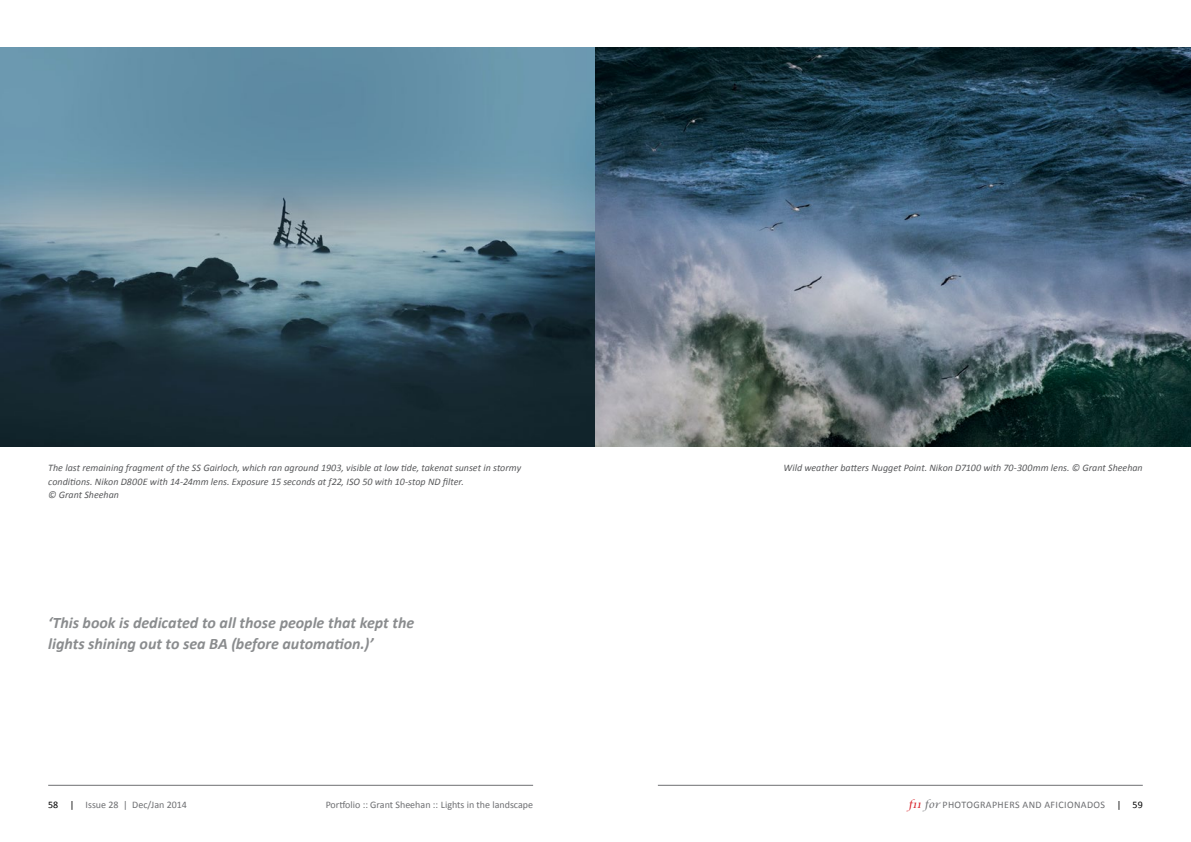
<style>
.page{position:relative;width:1191px;height:842px;background:#fff}
.page>*{position:absolute;margin:0;border:0;box-sizing:border-box;transform-origin:0 0}
.t1{font:italic 700 16px/21px "Calibri";letter-spacing:-.005em;color:#8a8c8e}
.t2{font:italic 10px/13.5px "Calibri";color:#58595b}
.t3{font:10px "Calibri";color:#6d6e71}
.t4{font:10px "Calibri";letter-spacing:.04em;color:#6d6e71}
.s1{color:#000}
.s2{font-family:"Lucida Calligraphy";font-style:italic;color:#d71920}
.s3{font-family:"Lucida Calligraphy";font-style:italic}
</style>
<div class="page">
<hr style="left:48px;top:785px;width:485px;height:1px;background:#6d6e71">
<hr style="left:658px;top:785px;width:484px;height:1px;background:#6d6e71">
<img style="left:0;top:48px;width:1191px;height:399px">
<p class="t2" style="left:48px;top:461px;width:474px">The last remaining fragment of the SS Gairloch, which ran aground 1903, visible at low tide, takenat sunset in stormy conditions. Nikon D800E with 14-24mm lens. Exposure 15 seconds at f22, ISO 50 with 10-stop ND filter.<br>© Grant Sheehan</p>
<p class="t2" style="left:783px;top:461px;width:361px">Wild weather batters Nugget Point. Nikon D7100 with 70-300mm lens. © Grant Sheehan</p>
<h1 class="t1" style="left:48px;top:612px;width:367px">‘This book is dedicated to all those people that kept the lights shining out to sea BA (before automation.)’</h1>
<p class="t3" style="left:48px;top:798px;width:140px"><span class="s1">58 |</span> Issue 28 | Dec/Jan 2014</p>
<p class="t4" style="left:908px;top:798px;width:236px"><span class="s2">f11</span> <span class="s3">for</span> PHOTOGRAPHERS AND AFICIONADOS <span class="s1">| 59</span></p>
<p class="t3" style="left:326px;top:798px;width:209px">Portfolio :: Grant Sheehan :: Lights in the landscape</p>
</div>
